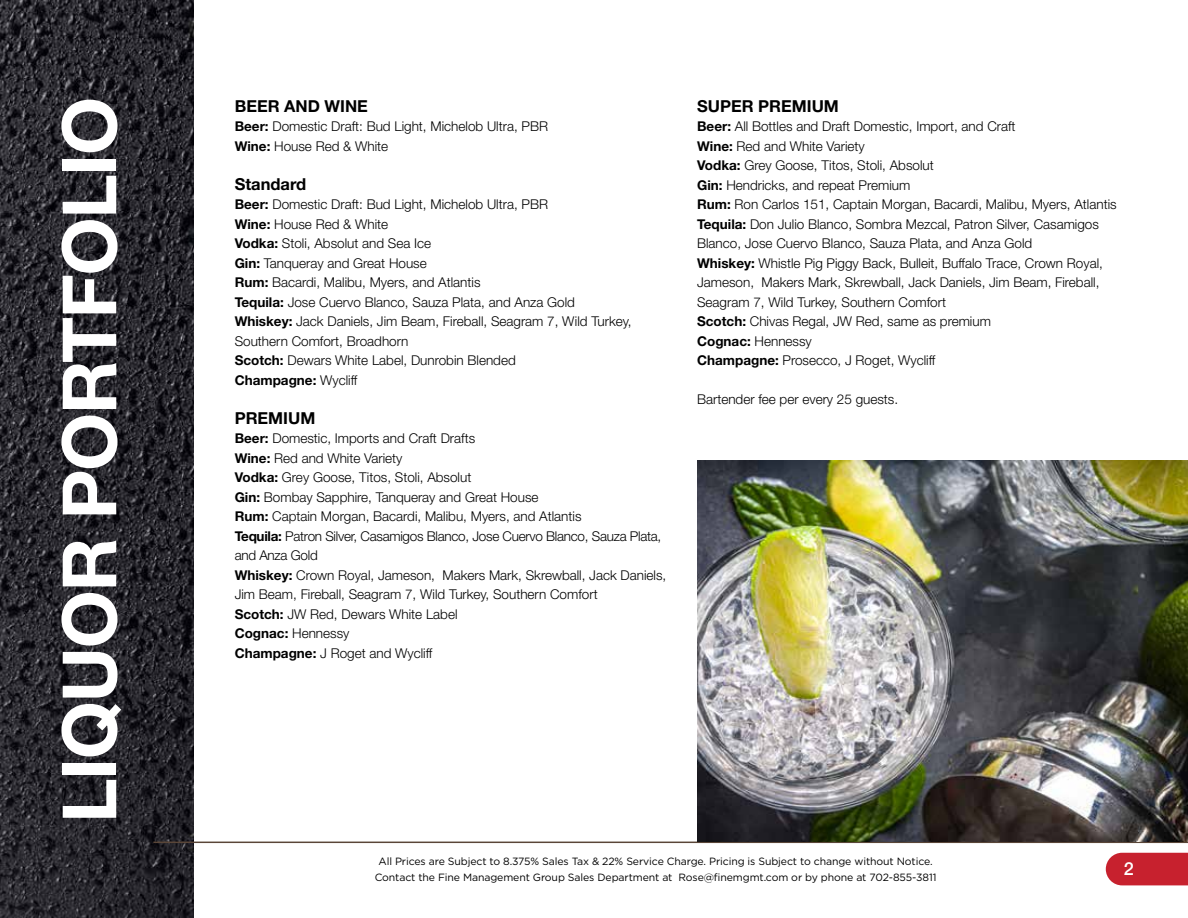
<style>
.page{position:relative;width:1188px;height:918px;background:#fff}
.page>*{position:absolute;margin:0;border:0;box-sizing:border-box;transform-origin:0 0}
.t1{font:700 75px "Helvetica Neue LT Std";letter-spacing:-.02em;color:#fff}
.t2{font:500 18px "Helvetica Neue LT Std";color:#fff}
.t3{font:700 16.5px "Helvetica Neue LT Std";color:#000}
.t4{font:300 13.5px/19.5px "Helvetica Neue LT Std";color:#000}
.t5{font:10.5px/16.5px "Gotham";letter-spacing:-.01em;color:#000;text-align:center}
.s1{font-weight:700}
</style>
<div class="page">
<div style="left:1106px;top:853px;width:82px;height:32px;background:#c7212e"></div>
<img style="left:0;top:0;width:193px;height:918px">
<hr style="left:153px;top:842px;width:1035px;height:1px;background:#5a4638">
<img style="left:697px;top:460px;width:491px;height:382px">
<h1 class="t1" style="left:43px;top:823px;width:728px;rotate:-90deg">LIQUOR PORTFOLIO</h1>
<p class="t3" style="left:235px;top:96px;width:135px">BEER AND WINE</p>
<p class="t4" style="left:235px;top:117px;width:315px"><span class="s1">Beer:</span> Domestic Draft: Bud Light, Michelob Ultra, PBR<br><span class="s1">Wine:</span> House Red &amp; White</p>
<p class="t3" style="left:235px;top:174px;width:73px">Standard</p>
<p class="t4" style="left:235px;top:195px;width:398px"><span class="s1">Beer:</span> Domestic Draft: Bud Light, Michelob Ultra, PBR<br><span class="s1">Wine:</span> House Red &amp; White<br><span class="s1">Vodka:</span> Stoli, Absolut and Sea Ice<br><span class="s1">Gin:</span> Tanqueray and Great House<br><span class="s1">Rum:</span> Bacardi, Malibu, Myers, and Atlantis<br><span class="s1">Tequila:</span> Jose Cuervo Blanco, Sauza Plata, and Anza Gold <span class="s1">Whiskey:</span> Jack Daniels, Jim Beam, Fireball, Seagram 7, Wild Turkey, Southern Comfort, Broadhorn<br><span class="s1">Scotch:</span> Dewars White Label, Dunrobin Blended<br><span class="s1">Champagne:</span> Wycliff</p>
<p class="t3" style="left:235px;top:408px;width:82px">PREMIUM</p>
<p class="t4" style="left:235px;top:429px;width:433px"><span class="s1">Beer:</span> Domestic, Imports and Craft Drafts<br><span class="s1">Wine:</span> Red and White Variety<br><span class="s1">Vodka:</span> Grey Goose, Titos, Stoli, Absolut<br><span class="s1">Gin:</span> Bombay Sapphire, Tanqueray and Great House<br><span class="s1">Rum:</span> Captain Morgan, Bacardi, Malibu, Myers, and Atlantis<br><span class="s1">Tequila:</span> Patron Silver, Casamigos Blanco, Jose Cuervo Blanco, Sauza Plata, and Anza Gold<br><span class="s1">Whiskey:</span> Crown Royal, Jameson, Makers Mark, Skrewball, Jack Daniels, Jim Beam, Fireball, Seagram 7, Wild Turkey, Southern Comfort<br><span class="s1">Scotch:</span> JW Red, Dewars White Label<br><span class="s1">Cognac:</span> Hennessy<br><span class="s1">Champagne:</span> J Roget and Wycliff</p>
<p class="t3" style="left:697px;top:96px;width:143px">SUPER PREMIUM</p>
<p class="t4" style="left:697px;top:117px;width:421px"><span class="s1">Beer:</span> All Bottles and Draft Domestic, Import, and Craft<br><span class="s1">Wine:</span> Red and White Variety<br><span class="s1">Vodka:</span> Grey Goose, Titos, Stoli, Absolut<br><span class="s1">Gin:</span> Hendricks, and repeat Premium<br><span class="s1">Rum:</span> Ron Carlos 151, Captain Morgan, Bacardi, Malibu, Myers, Atlantis <span class="s1">Tequila:</span> Don Julio Blanco, Sombra Mezcal, Patron Silver, Casamigos Blanco, Jose Cuervo Blanco, Sauza Plata, and Anza Gold<br><span class="s1">Whiskey:</span> Whistle Pig Piggy Back, Bulleit, Buffalo Trace, Crown Royal, Jameson, Makers Mark, Skrewball, Jack Daniels, Jim Beam, Fireball, Seagram 7, Wild Turkey, Southern Comfort<br><span class="s1">Scotch:</span> Chivas Regal, JW Red, same as premium<br><span class="s1">Cognac:</span> Hennessy<br><span class="s1">Champagne:</span> Prosecco, J Roget, Wycliff</p>
<p class="t4" style="left:697px;top:389px;width:203px">Bartender fee per every 25 guests.</p>
<p class="t5" style="left:375px;top:853px;width:563px">All Prices are Subject to 8.375% Sales Tax &amp; 22% Service Charge. Pricing is Subject to change without Notice.<br>Contact the Fine Management Group Sales Department at Rose@finemgmt.com or by phone at 702-855-3811</p>
<h2 class="t2" style="left:1124px;top:858px;width:12px">2</h2>
</div>
